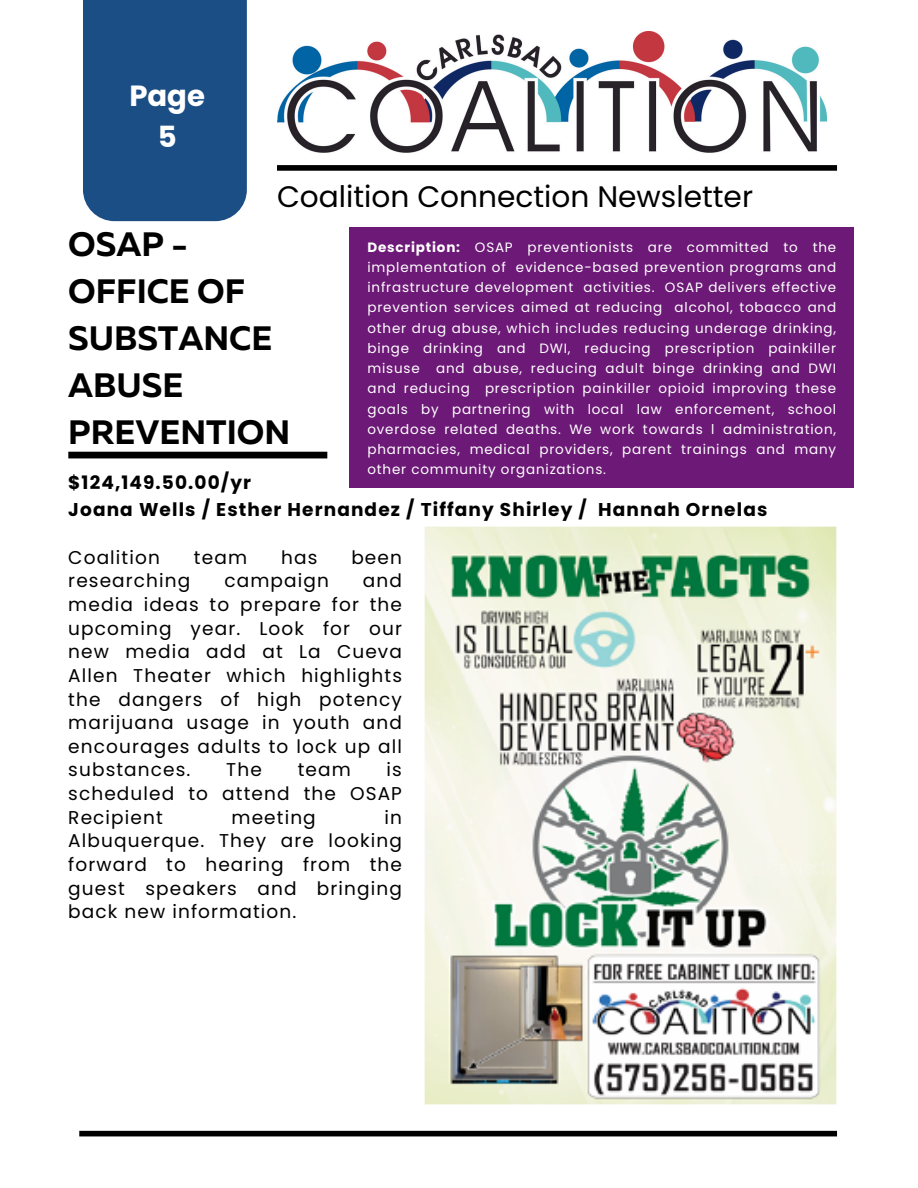
<style>
.page{position:relative;width:918px;height:1188px;background:#fff}
.page>*{position:absolute;margin:0;border:0;box-sizing:border-box;transform-origin:0 0}
.t1{font:700 33.75px/47px "Muller";color:#000}
.t2{font:29.7px "Poppins";color:#000}
.t3{font:700 29.1px/40.5px "Poppins";color:#fff;text-align:center}
.t4{font:18.45px/23.7px "Poppins";letter-spacing:.06em;color:#000;text-align:justify}
.t5{font:700 18.45px/27px "Poppins";letter-spacing:.06em;color:#000}
.t6{font:13.5px/20.2px "Poppins";letter-spacing:.06em;color:#fff;text-align:justify}
.s1{font-weight:700}
</style>
<div class="page">
<div style="left:349px;top:227px;width:505px;height:261px;background:#6d1977"></div>
<div style="left:68px;top:452px;width:259px;height:6px;background:#000"></div>
<div style="left:79px;top:1131px;width:758px;height:5px;background:#000"></div>
<div style="left:83px;top:0;width:164px;height:221px;background:#1b4e85"></div>
<div style="left:277px;top:165px;width:560px;height:6px;background:#000"></div>
<img style="left:277px;top:31px;width:549px;height:122px">
<img style="left:424px;top:526px;width:413px;height:579px">
<h5 class="t3" style="left:129px;top:76px;width:77px">Page<br>5</h5>
<p class="t2" style="left:277px;top:175px;width:478px">Coalition Connection Newsletter</p>
<h4 class="t1" style="left:68px;top:223px;width:223px">OSAP -<br>OFFICE OF<br>SUBSTANCE<br>ABUSE<br>PREVENTION</h4>
<p class="t6" style="left:367px;top:237px;width:470px"><span class="s1">Description:</span> OSAP preventionists are committed to the implementation of evidence-based prevention programs and infrastructure development activities. OSAP delivers effective prevention services aimed at reducing alcohol, tobacco and other drug abuse, which includes reducing underage drinking, binge drinking and DWI, reducing prescription painkiller misuse and abuse, reducing adult binge drinking and DWI and reducing prescription painkiller opioid improving these goals by partnering with local law enforcement, school overdose related deaths. We work towards l administration, pharmacies, medical providers, parent trainings and many other community organizations.</p>
<h3 class="t5" style="left:68px;top:469px;width:701px">$124,149.50.00/yr<br>Joana Wells / Esther Hernandez / Tiffany Shirley / Hannah Ornelas</h3>
<h2 class="t4" style="left:68px;top:546px;width:93px">Coalition</h2>
<h2 class="t4" style="left:194px;top:546px;width:55px">team</h2>
<h2 class="t4" style="left:281px;top:546px;width:38px">has</h2>
<h2 class="t4" style="left:351px;top:546px;width:52px">been</h2>
<h2 class="t4" style="left:68px;top:569px;width:124px">researching</h2>
<h2 class="t4" style="left:224px;top:569px;width:106px">campaign</h2>
<h2 class="t4" style="left:68px;top:569px;width:335px;text-indent:295px">and media ideas to prepare for the upcoming year. Look for our new media add at La Cueva Allen Theater which highlights the dangers of high potency marijuana usage in youth and encourages adults to lock up all substances.</h2>
<h2 class="t4" style="left:68px;top:758px;width:335px;text-indent:318px">is scheduled to attend the OSAP Recipient</h2>
<h2 class="t4" style="left:226px;top:758px;width:37px">The</h2>
<h2 class="t4" style="left:298px;top:758px;width:55px">team</h2>
<h2 class="t4" style="left:68px;top:805px;width:335px;text-indent:316px">in Albuquerque. They are looking forward to hearing from the guest speakers and bringing back new information.</h2>
<h2 class="t4" style="left:232px;top:805px;width:86px">meeting</h2>
</div>
